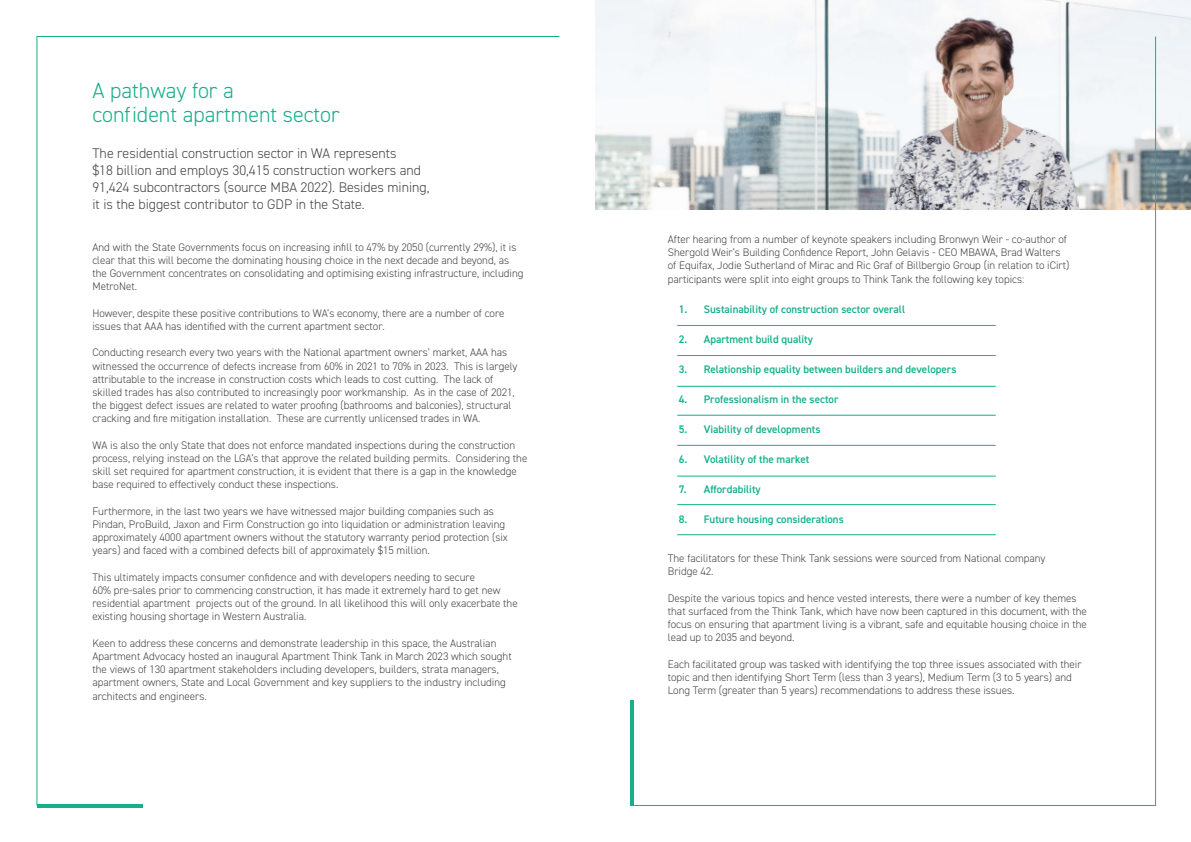
<style>
.page{position:relative;width:1191px;height:842px;background:#fff}
.page>*{position:absolute;margin:0;border:0;box-sizing:border-box;transform-origin:0 0}
.t1{font:300 22px/24px "DIN2014";color:#17af8a}
.t2{font:300 14px/16.8px "DIN2014";color:#464547}
.t3{font:300 11px/13.2px "DIN2014";color:#464547}
.t4{font:600 11px "DIN2014";color:#17af8a}
</style>
<div class="page">
<hr style="left:38px;top:804px;width:105px;height:3px;background:#17af8a">
<svg style="left:595px;top:0;width:596px;height:210px;fill:#f3f6f8"></svg>
<hr style="left:630px;top:700px;width:4px;height:105px;background:#17af8a">
<svg style="left:633px;top:36px;width:522px;height:770px"></svg>
<h1 class="t1" style="left:92px;top:78px;width:249px">A pathway for a<br>confident apartment sector</h1>
<p class="t2" style="left:92px;top:145px;width:339px">The residential construction sector in WA represents<br>$18 billion and employs 30,415 construction workers and 91,424 subcontractors (source MBA 2022). Besides mining, it is the biggest contributor to GDP in the State.</p>
<p class="t3" style="left:92px;top:240px;width:432px">And with the State Governments focus on increasing infill to 47% by 2050 (currently 29%), it is clear that this will become the dominating housing choice in the next decade and beyond, as the Government concentrates on consolidating and optimising existing infrastructure, including MetroNet.</p>
<p class="t3" style="left:92px;top:306px;width:414px">However, despite these positive contributions to WA’s economy, there are a number of core issues that AAA has identified with the current apartment sector.</p>
<p class="t3" style="left:92px;top:346px;width:427px">Conducting research every two years with the National apartment owners’ market, AAA has witnessed the occurrence of defects increase from 60% in 2021 to 70% in 2023. This is largely attributable to the increase in construction costs which leads to cost cutting. The lack of skilled trades has also contributed to increasingly poor workmanship. As in the case of 2021, the biggest defect issues are related to water proofing (bathrooms and balconies), structural cracking and fire mitigation installation. These are currently unlicensed trades in WA.</p>
<p class="t3" style="left:92px;top:438px;width:436px">WA is also the only State that does not enforce mandated inspections during the construction process, relying instead on the LGA’s that approve the related building permits. Considering the skill set required for apartment construction, it is evident that there is a gap in the knowledge base required to effectively conduct these inspections.</p>
<p class="t3" style="left:92px;top:504px;width:417px">Furthermore, in the last two years we have witnessed major building companies such as Pindan, ProBuild, Jaxon and Firm Construction go into liquidation or administration leaving approximately 4000 apartment owners without the statutory warranty period protection (six years) and faced with a combined defects bill of approximately $15 million.</p>
<p class="t3" style="left:92px;top:570px;width:427px">This ultimately impacts consumer confidence and with developers needing to secure<br>60% pre-sales prior to commencing construction, it has made it extremely hard to get new residential apartment projects out of the ground. In all likelihood this will only exacerbate the existing housing shortage in Western Australia.</p>
<p class="t3" style="left:92px;top:636px;width:421px">Keen to address these concerns and demonstrate leadership in this space, the Australian Apartment Advocacy hosted an inaugural Apartment Think Tank in March 2023 which sought the views of 130 apartment stakeholders including developers, builders, strata managers, apartment owners, State and Local Government and key suppliers to the industry including architects and engineers.</p>
<p class="t3" style="left:668px;top:233px;width:403px">After hearing from a number of keynote speakers including Bronwyn Weir - co-author of Shergold Weir’s Building Confidence Report, John Gelavis - CEO MBAWA, Brad Walters of Equifax, Jodie Sutherland of Mirac and Ric Graf of Billbergio Group (in relation to iCirt) participants were split into eight groups to Think Tank the following key topics:</p>
<p class="t4" style="left:679px;top:301px;width:228px">1. Sustainability of construction sector overall</p>
<p class="t4" style="left:679px;top:331px;width:136px">2. Apartment build quality</p>
<p class="t4" style="left:679px;top:361px;width:279px">3. Relationship equality between builders and developers</p>
<p class="t4" style="left:679px;top:391px;width:161px">4. Professionalism in the sector</p>
<p class="t4" style="left:679px;top:421px;width:143px">5. Viability of developments</p>
<p class="t4" style="left:679px;top:451px;width:132px">6. Volatility of the market</p>
<p class="t4" style="left:679px;top:481px;width:84px">7. Affordability</p>
<p class="t4" style="left:679px;top:511px;width:167px">8. Future housing considerations</p>
<p class="t3" style="left:668px;top:552px;width:379px">The facilitators for these Think Tank sessions were sourced from National company<br>Bridge 42.</p>
<p class="t3" style="left:668px;top:591px;width:421px">Despite the various topics and hence vested interests, there were a number of key themes that surfaced from the Think Tank, which have now been captured in this document, with the focus on ensuring that apartment living is a vibrant, safe and equitable housing choice in the lead up to 2035 and beyond.</p>
<p class="t3" style="left:668px;top:657px;width:415px">Each facilitated group was tasked with identifying the top three issues associated with their topic and then identifying Short Term (less than 3 years), Medium Term (3 to 5 years) and<br>Long Term (greater than 5 years) recommendations to address these issues.</p>
</div>
